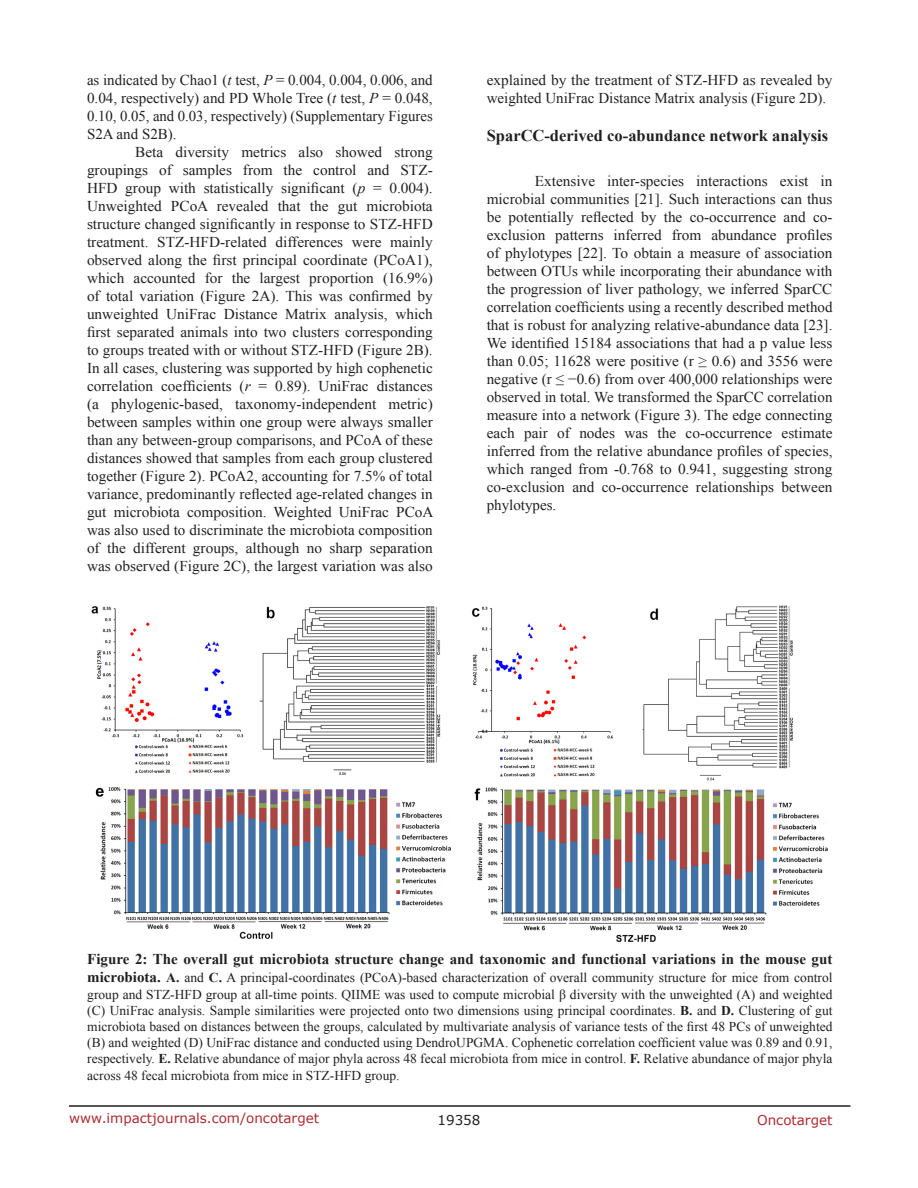
<style>
.page{position:relative;width:918px;height:1188px;background:#fff}
.page>*{position:absolute;margin:0;border:0;box-sizing:border-box;transform-origin:0 0}
.SubHeading{font:700 16.5px "Times New Roman";color:#221f22}
.BodyText{font:15px/18px "Times New Roman";color:#221f22;text-align:justify}
.FigureText{font:700 15px "Times New Roman";color:#221f22}
.FigureText-2{font:13.5px/16.2px "Times New Roman";color:#221f22;text-align:justify}
.t1{font:13.5px "Verdana";color:#ac2b31}
.t2{font:13.5px "Verdana";color:#221f22}
.s1{font-style:italic}
.s2{font-weight:700;font-size:15px}
.s3{font-weight:700}
</style>
<div class="page">
<hr style="left:69px;top:1105px;width:781px;height:2px;background:#231f20">
<img style="left:91px;top:605px;width:737px;height:337px">
<p class="BodyText" style="left:87px;top:71px;width:347px">as indicated by Chao1 (<span class="s1">t</span> test, <span class="s1">P</span> = 0.004, 0.004, 0.006, and 0.04, respectively) and PD Whole Tree (<span class="s1">t</span> test, <span class="s1">P</span> = 0.048, 0.10, 0.05, and 0.03, respectively) (Supplementary Figures S2A and S2B).</p>
<p class="BodyText" style="left:87px;top:143px;width:348px;text-indent:48px">Beta diversity metrics also showed strong groupings of samples from the control and STZ-HFD group with statistically significant (<span class="s1">p</span> = 0.004).<br>Unweighted PCoA revealed that the gut microbiota structure changed significantly in response to STZ-HFD treatment. STZ-HFD-related differences were mainly observed along the first principal coordinate (PCoA1), which accounted for the largest proportion (16.9%) of total variation (Figure 2A). This was confirmed by unweighted UniFrac Distance Matrix analysis, which first separated animals into two clusters corresponding to groups treated with or without STZ-HFD (Figure 2B).<br>In all cases, clustering was supported by high cophenetic correlation coefficients (<span class="s1">r</span> = 0.89). UniFrac distances (a phylogenic-based, taxonomy-independent metric) between samples within one group were always smaller than any between-group comparisons, and PCoA of these distances showed that samples from each group clustered together (Figure 2). PCoA2, accounting for 7.5% of total variance, predominantly reflected age-related changes in gut microbiota composition. Weighted UniFrac PCoA was also used to discriminate the microbiota composition of the different groups, although no sharp separation was observed (Figure 2C), the largest variation was also</p>
<p class="BodyText" style="left:487px;top:71px;width:347px">explained by the treatment of STZ-HFD as revealed by weighted UniFrac Distance Matrix analysis (Figure 2D).</p>
<p class="SubHeading" style="left:487px;top:124px;width:343px">SparCC-derived co-abundance network analysis</p>
<p class="BodyText" style="left:487px;top:172px;width:347px;text-indent:48px">Extensive inter-species interactions exist in microbial communities [21]. Such interactions can thus be potentially reflected by the co-occurrence and co&shy;exclusion patterns inferred from abundance profiles of phylotypes [22]. To obtain a measure of association between OTUs while incorporating their abundance with the progression of liver pathology, we inferred SparCC correlation coefficients using a recently described method that is robust for analyzing relative-abundance data [23].<br>We identified 15184 associations that had a p value less than 0.05; 11628 were positive (r ≥ 0.6) and 3556 were negative (r ≤ −0.6) from over 400,000 relationships were observed in total. We transformed the SparCC correlation measure into a network (Figure 3). The edge connecting each pair of nodes was the co-occurrence estimate inferred from the relative abundance profiles of species, which ranged from -0.768 to 0.941, suggesting strong co-exclusion and co-occurrence relationships between phylotypes.</p>
<p class="FigureText" style="left:87px;top:949px;width:747px">Figure 2: The overall gut microbiota structure change and taxonomic and functional variations in the mouse gut</p>
<p class="FigureText-2" style="left:87px;top:970px;width:747px"><span class="s2">microbiota.</span> <span class="s3">A.</span> and <span class="s3">C.</span> A principal-coordinates (PCoA)-based characterization of overall community structure for mice from control group and STZ-HFD group at all-time points. QIIME was used to compute microbial β diversity with the unweighted (A) and weighted (C) UniFrac analysis. Sample similarities were projected onto two dimensions using principal coordinates. <span class="s3">B.</span> and <span class="s3">D.</span> Clustering of gut microbiota based on distances between the groups, calculated by multivariate analysis of variance tests of the first 48 PCs of unweighted (B) and weighted (D) UniFrac distance and conducted using DendroUPGMA. Cophenetic correlation coefficient value was 0.89 and 0.91, respectively. <span class="s3">E.</span> Relative abundance of major phyla across 48 fecal microbiota from mice in control. <span class="s3">F.</span> Relative abundance of major phyla across 48 fecal microbiota from mice in STZ-HFD group.</p>
<p class="t1" style="left:69px;top:1109px;width:252px">www.impactjournals.com/oncotarget</p>
<p class="t2" style="left:438px;top:1111px;width:44px">19358</p>
<p class="t1" style="left:757px;top:1111px;width:77px">Oncotarget</p>
</div>
